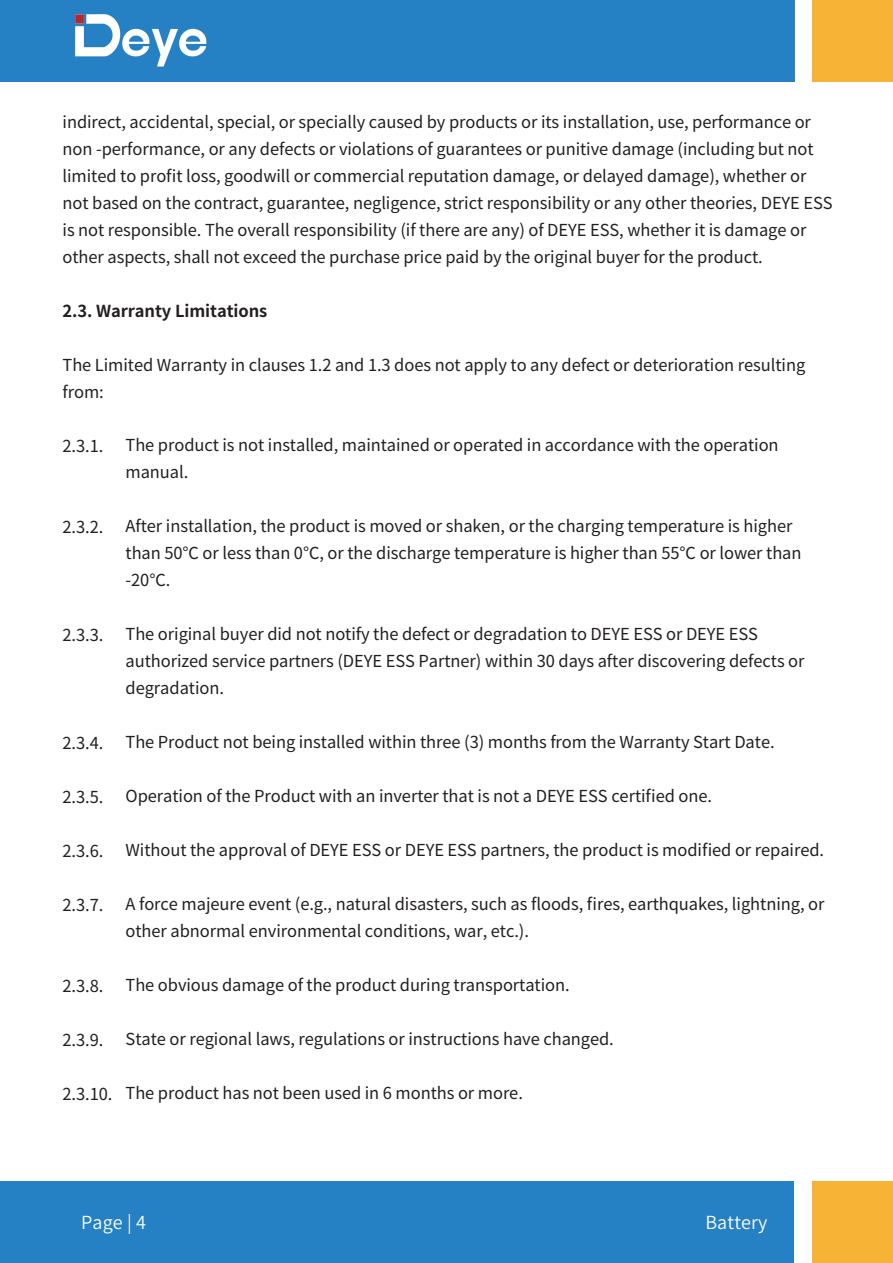
<style>
.page{position:relative;width:893px;height:1263px;background:#fff}
.page>*{position:absolute;margin:0;border:0;box-sizing:border-box;transform-origin:0 0}
.t1{font:18px "Source Han Sans CN";letter-spacing:.01em;color:#fff}
.t2{font:16.5px/27px "Source Han Sans CN";letter-spacing:-.005em;color:#231f20}
.t3{font:700 16.5px "Source Han Sans CN";letter-spacing:-.005em;color:#231f20}
</style>
<div class="page">
<div style="left:0;top:1182px;width:794px;height:81px;background:#2580c4"></div>
<div style="left:812px;top:1182px;width:81px;height:81px;background:#f6b335"></div>
<div style="left:0;top:0;width:794px;height:81px;background:#2580c4"></div>
<div style="left:813px;top:0;width:80px;height:81px;background:#f6b335"></div>
<img style="left:75px;top:14px;width:132px;height:53px">
<p class="t2" style="left:63px;top:109px;width:772px">indirect, accidental, special, or specially caused by products or its installation, use, performance or non -performance, or any defects or violations of guarantees or punitive damage (including but not limited to profit loss, goodwill or commercial reputation damage, or delayed damage), whether or not based on the contract, guarantee, negligence, strict responsibility or any other theories, DEYE ESS is not responsible. The overall responsibility (if there are any) of DEYE ESS, whether it is damage or other aspects, shall not exceed the purchase price paid by the original buyer for the product.</p>
<p class="t3" style="left:63px;top:301px;width:206px">2.3. Warranty Limitations</p>
<p class="t2" style="left:63px;top:351px;width:744px">The Limited Warranty in clauses 1.2 and 1.3 does not apply to any defect or deterioration resulting from:</p>
<p class="t2" style="left:63px;top:432px;width:42px">2.3.1.</p>
<p class="t2" style="left:63px;top:513px;width:42px">2.3.2.</p>
<p class="t2" style="left:126px;top:432px;width:655px">The product is not installed, maintained or operated in accordance with the operation manual.</p>
<p class="t2" style="left:126px;top:513px;width:677px">After installation, the product is moved or shaken, or the charging temperature is higher than 50℃ or less than 0℃, or the discharge temperature is higher than 55℃ or lower than -20℃.</p>
<p class="t2" style="left:63px;top:621px;width:42px">2.3.3.</p>
<p class="t2" style="left:63px;top:729px;width:42px">2.3.4.</p>
<p class="t2" style="left:63px;top:783px;width:42px">2.3.5.</p>
<p class="t2" style="left:63px;top:837px;width:42px">2.3.6.</p>
<p class="t2" style="left:63px;top:891px;width:42px">2.3.7.</p>
<p class="t2" style="left:63px;top:972px;width:42px">2.3.8.</p>
<p class="t2" style="left:63px;top:1026px;width:42px">2.3.9.</p>
<p class="t2" style="left:63px;top:1080px;width:51px">2.3.10.</p>
<p class="t2" style="left:126px;top:621px;width:680px">The original buyer did not notify the defect or degradation to DEYE ESS or DEYE ESS authorized service partners (DEYE ESS Partner) within 30 days after discovering defects or degradation.</p>
<p class="t2" style="left:126px;top:729px;width:651px">The Product not being installed within three (3) months from the Warranty Start Date.</p>
<p class="t2" style="left:126px;top:783px;width:588px">Operation of the Product with an inverter that is not a DEYE ESS certified one.</p>
<p class="t2" style="left:126px;top:837px;width:700px">Without the approval of DEYE ESS or DEYE ESS partners, the product is modified or repaired.</p>
<p class="t2" style="left:126px;top:891px;width:700px">A force majeure event (e.g., natural disasters, such as floods, fires, earthquakes, lightning, or other abnormal environmental conditions, war, etc.).</p>
<p class="t2" style="left:126px;top:972px;width:446px">The obvious damage of the product during transportation.</p>
<p class="t2" style="left:126px;top:1026px;width:490px">State or regional laws, regulations or instructions have changed.</p>
<p class="t2" style="left:126px;top:1080px;width:399px">The product has not been used in 6 months or more.</p>
<p class="t1" style="left:81px;top:1212px;width:67px">Page | 4</p>
<p class="t1" style="left:705px;top:1212px;width:64px">Battery</p>
</div>
